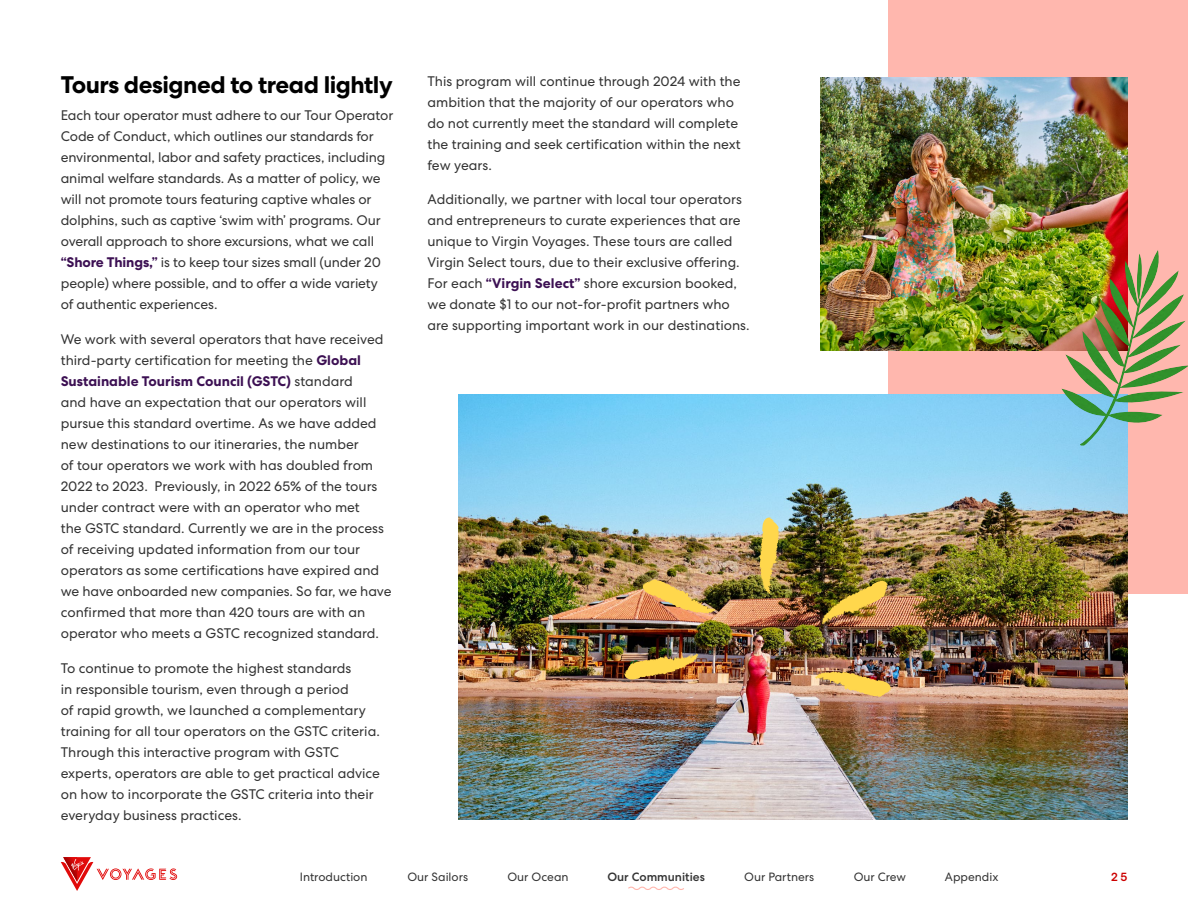
<style>
.page{position:relative;width:1188px;height:918px;background:#fff}
.page>*{position:absolute;margin:0;border:0;box-sizing:border-box;transform-origin:0 0}
.t1{font:700 24px "VV Centra 2";letter-spacing:-.02em;color:#000}
.t2{font:13.8px/21px "VV Centra 2";color:#333}
.t3{font:12px "VV Centra 2";color:#333}
.t4{font:500 12px "VV Centra 2";color:#333}
.t5{font:500 12px "VV Centra 2";color:#c00}
.s1{font-weight:700;color:#3c1053}
</style>
<div class="page">
<div style="left:888px;top:0;width:300px;height:594px;background:#ffb7ae"></div>
<img style="left:820px;top:77px;width:308px;height:274px">
<img style="left:458px;top:394px;width:670px;height:425px">
<svg style="left:759px;top:517px;width:20px;height:77px;background:#d0b854"></svg>
<img style="left:643px;top:579px;width:72px;height:35px">
<img style="left:624px;top:653px;width:74px;height:27px">
<img style="left:822px;top:580px;width:67px;height:45px">
<img style="left:815px;top:671px;width:77px;height:26px">
<img style="left:1061px;top:250px;width:127px;height:196px">
<svg style="left:61px;top:857px;width:116px;height:34px"></svg>
<svg style="left:628px;top:886px;width:56px;height:4px"></svg>
<h1 class="t1" style="left:61px;top:70px;width:333px">Tours designed to tread lightly</h1>
<p class="t2" style="left:61px;top:105px;width:334px">Each tour operator must adhere to our Tour Operator Code of Conduct, which outlines our standards for environmental, labor and safety practices, including animal welfare standards. As a matter of policy, we will not promote tours featuring captive whales or dolphins, such as captive ‘swim with’ programs. Our overall approach to shore excursions, what we call <span class="s1">“Shore Things,”</span> is to keep tour sizes small (under 20 people) where possible, and to offer a wide variety of authentic experiences.</p>
<p class="t2" style="left:61px;top:329px;width:332px">We work with several operators that have received third-party certification for meeting the <span class="s1">Global Sustainable Tourism Council (GSTC)</span> standard<br>and have an expectation that our operators will pursue this standard overtime. As we have added new destinations to our itineraries, the number<br>of tour operators we work with has doubled from 2022 to 2023. Previously, in 2022 65% of the tours under contract were with an operator who met<br>the GSTC standard. Currently we are in the process of receiving updated information from our tour operators as some certifications have expired and we have onboarded new companies. So far, we have confirmed that more than 420 tours are with an operator who meets a GSTC recognized standard.</p>
<p class="t2" style="left:61px;top:657px;width:321px">To continue to promote the highest standards<br>in responsible tourism, even through a period<br>of rapid growth, we launched a complementary training for all tour operators on the GSTC criteria.<br>Through this interactive program with GSTC experts, operators are able to get practical advice on how to incorporate the GSTC criteria into their everyday business practices.</p>
<p class="t2" style="left:427px;top:70px;width:315px">This program will continue through 2024 with the ambition that the majority of our operators who do not currently meet the standard will complete the training and seek certification within the next few years.</p>
<p class="t2" style="left:427px;top:189px;width:324px">Additionally, we partner with local tour operators and entrepreneurs to curate experiences that are unique to Virgin Voyages. These tours are called Virgin Select tours, due to their exclusive offering.<br>For each <span class="s1">“Virgin Select”</span> shore excursion booked, we donate $1 to our not-for-profit partners who are supporting important work in our destinations.</p>
<p class="t3" style="left:300px;top:870px;width:69px">Introduction</p>
<p class="t3" style="left:407px;top:870px;width:62px">Our Sailors</p>
<p class="t3" style="left:507px;top:870px;width:63px">Our Ocean</p>
<p class="t4" style="left:607px;top:870px;width:99px">Our Communities</p>
<p class="t3" style="left:744px;top:870px;width:71px">Our Partners</p>
<p class="t3" style="left:854px;top:870px;width:54px">Our Crew</p>
<p class="t3" style="left:945px;top:870px;width:55px">Appendix</p>
<p class="t5" style="left:1111px;top:870px;width:17px">25</p>
</div>
